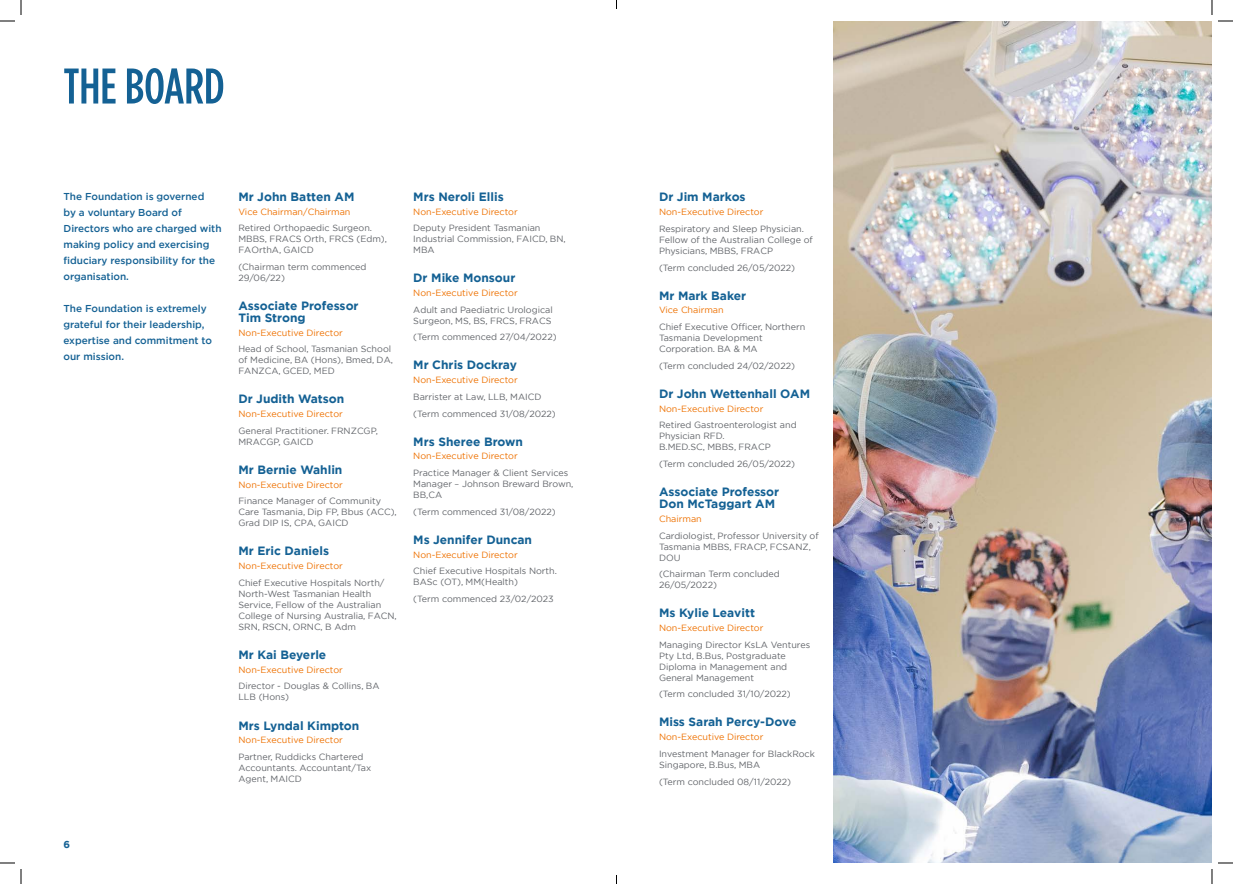
<style>
.page{position:relative;width:1233px;height:884px;background:#fff}
.page>*{position:absolute;margin:0;border:0;box-sizing:border-box;transform-origin:0 0}
.t1{font:500 50px "Gotham Condensed";color:#146194}
.The_Board_Name{font:700 12px/12px "Gotham";color:#146194}
.Hightlight_Blue{font:500 10px/16px "Gotham";color:#146194}
.t2{font:700 10px "Gotham";color:#146194}
.The_board_Body{font:9px/11px "Gotham";color:#62656a}
.The_board_Title{font:9px "Gotham";color:#ee7100}
</style>
<div class="page">
<img style="left:834px;top:21px;width:378px;height:842px">
<svg style="left:1218px;top:20px;width:15px;height:2px"></svg>
<svg style="left:1218px;top:862px;width:15px;height:2px"></svg>
<svg style="left:0;top:0;width:22px;height:22px"></svg>
<svg style="left:0;top:862px;width:22px;height:22px"></svg>
<svg style="left:1211px;top:0;width:1px;height:15px"></svg>
<svg style="left:1211px;top:869px;width:1px;height:15px"></svg>
<h3 class="t1" style="left:64px;top:57px;width:163px">THE BOARD</h3>
<p class="Hightlight_Blue" style="left:64px;top:188px;width:159px">The Foundation is governed<br>by a voluntary Board of<br>Directors who are charged with making policy and exercising fiduciary responsibility for the organisation.</p>
<p class="Hightlight_Blue" style="left:64px;top:300px;width:150px">The Foundation is extremely grateful for their leadership, expertise and commitment to our mission.</p>
<p class="The_Board_Name" style="left:238px;top:190px;width:118px">Mr John Batten AM</p>
<p class="The_board_Title" style="left:238px;top:206px;width:113px">Vice Chairman/Chairman</p>
<p class="The_board_Body" style="left:238px;top:222px;width:150px">Retired Orthopaedic Surgeon.<br>MBBS, FRACS Orth, FRCS (Edm),<br>FAOrthA, GAICD</p>
<p class="The_board_Body" style="left:238px;top:261px;width:130px">(Chairman term commenced<br>29/06/22)</p>
<p class="The_Board_Name" style="left:238px;top:300px;width:122px">Associate Professor<br>Tim Strong</p>
<p class="The_board_Title" style="left:238px;top:327px;width:106px">Non-Executive Director</p>
<p class="The_board_Body" style="left:238px;top:343px;width:156px">Head of School, Tasmanian School of Medicine, BA (Hons), Bmed, DA,<br>FANZCA, GCED, MED</p>
<p class="The_Board_Name" style="left:238px;top:393px;width:107px">Dr Judith Watson</p>
<p class="The_board_Title" style="left:238px;top:408px;width:106px">Non-Executive Director</p>
<p class="The_board_Body" style="left:238px;top:425px;width:141px">General Practitioner. FRNZCGP,<br>MRACGP, GAICD</p>
<p class="The_Board_Name" style="left:238px;top:464px;width:105px">Mr Bernie Wahlin</p>
<p class="The_board_Title" style="left:238px;top:479px;width:106px">Non-Executive Director</p>
<p class="The_board_Body" style="left:238px;top:496px;width:160px">Finance Manager of Community<br>Care Tasmania, Dip FP, Bbus (ACC),<br>Grad DIP IS, CPA, GAICD</p>
<p class="The_Board_Name" style="left:238px;top:545px;width:92px">Mr Eric Daniels</p>
<p class="The_board_Title" style="left:238px;top:560px;width:106px">Non-Executive Director</p>
<p class="The_board_Body" style="left:238px;top:577px;width:160px">Chief Executive Hospitals North/<br>North-West Tasmanian Health<br>Service, Fellow of the Australian<br>College of Nursing Australia, FACN,<br>SRN, RSCN, ORNC, B Adm</p>
<p class="The_Board_Name" style="left:238px;top:649px;width:89px">Mr Kai Beyerle</p>
<p class="The_board_Title" style="left:238px;top:664px;width:106px">Non-Executive Director</p>
<p class="The_board_Body" style="left:238px;top:681px;width:143px">Director - Douglas &amp; Collins, BA<br>LLB (Hons)</p>
<p class="The_Board_Name" style="left:238px;top:719px;width:122px">Mrs Lyndal Kimpton</p>
<p class="The_board_Title" style="left:238px;top:734px;width:106px">Non-Executive Director</p>
<p class="The_board_Body" style="left:238px;top:751px;width:134px">Partner, Ruddicks Chartered<br>Accountants. Accountant/Tax<br>Agent, MAICD</p>
<p class="The_Board_Name" style="left:413px;top:190px;width:92px">Mrs Neroli Ellis</p>
<p class="The_board_Title" style="left:413px;top:206px;width:106px">Non-Executive Director</p>
<p class="The_board_Body" style="left:413px;top:222px;width:154px">Deputy President Tasmanian<br>Industrial Commission, FAICD, BN,<br>MBA</p>
<p class="The_Board_Name" style="left:413px;top:272px;width:104px">Dr Mike Monsour</p>
<p class="The_board_Title" style="left:413px;top:287px;width:106px">Non-Executive Director</p>
<p class="The_board_Body" style="left:413px;top:304px;width:141px">Adult and Paediatric Urological<br>Surgeon, MS, BS, FRCS, FRACS</p>
<p class="The_board_Body" style="left:413px;top:331px;width:145px">(Term commenced 27/04/2022)</p>
<p class="The_Board_Name" style="left:413px;top:359px;width:105px">Mr Chris Dockray</p>
<p class="The_board_Title" style="left:413px;top:374px;width:106px">Non-Executive Director</p>
<p class="The_board_Body" style="left:413px;top:391px;width:130px">Barrister at Law, LLB, MAICD</p>
<p class="The_board_Body" style="left:413px;top:408px;width:144px">(Term commenced 31/08/2022)</p>
<p class="The_Board_Name" style="left:413px;top:435px;width:111px">Mrs Sheree Brown</p>
<p class="The_board_Title" style="left:413px;top:450px;width:106px">Non-Executive Director</p>
<p class="The_board_Body" style="left:413px;top:467px;width:162px">Practice Manager &amp; Client Services<br>Manager – Johnson Breward Brown,<br>BB,CA</p>
<p class="The_board_Body" style="left:413px;top:506px;width:144px">(Term commenced 31/08/2022)</p>
<p class="The_Board_Name" style="left:413px;top:533px;width:120px">Ms Jennifer Duncan</p>
<p class="The_board_Title" style="left:413px;top:549px;width:106px">Non-Executive Director</p>
<p class="The_board_Body" style="left:413px;top:565px;width:145px">Chief Executive Hospitals North.<br>BASc (OT), MM(Health)</p>
<p class="The_board_Body" style="left:413px;top:593px;width:142px">(Term commenced 23/02/2023</p>
<p class="t2" style="left:64px;top:838px;width:8px">6</p>
<p class="The_Board_Name" style="left:659px;top:191px;width:88px">Dr Jim Markos</p>
<p class="The_board_Title" style="left:659px;top:206px;width:106px">Non-Executive Director</p>
<p class="The_board_Body" style="left:659px;top:223px;width:155px">Respiratory and Sleep Physician.<br>Fellow of the Australian College of<br>Physicians, MBBS, FRACP</p>
<p class="The_board_Body" style="left:659px;top:262px;width:138px">(Term concluded 26/05/2022)</p>
<p class="The_Board_Name" style="left:659px;top:289px;width:89px">Mr Mark Baker</p>
<p class="The_board_Title" style="left:659px;top:305px;width:66px">Vice Chairman</p>
<p class="The_board_Body" style="left:659px;top:321px;width:148px">Chief Executive Officer, Northern<br>Tasmania Development<br>Corporation. BA &amp; MA</p>
<p class="The_board_Body" style="left:659px;top:360px;width:137px">(Term concluded 24/02/2022)</p>
<p class="The_Board_Name" style="left:659px;top:387px;width:153px">Dr John Wettenhall OAM</p>
<p class="The_board_Title" style="left:659px;top:403px;width:106px">Non-Executive Director</p>
<p class="The_board_Body" style="left:659px;top:419px;width:139px">Retired Gastroenterologist and<br>Physician RFD.<br>B.MED.SC, MBBS, FRACP</p>
<p class="The_board_Body" style="left:659px;top:458px;width:138px">(Term concluded 26/05/2022)</p>
<p class="The_Board_Name" style="left:659px;top:486px;width:122px">Associate Professor<br>Don McTaggart AM</p>
<p class="The_board_Title" style="left:659px;top:513px;width:44px">Chairman</p>
<p class="The_board_Body" style="left:659px;top:530px;width:161px">Cardiologist, Professor University of<br>Tasmania MBBS, FRACP, FCSANZ,<br>DOU</p>
<p class="The_board_Body" style="left:659px;top:568px;width:122px">(Chairman Term concluded<br>26/05/2022)</p>
<p class="The_Board_Name" style="left:659px;top:607px;width:97px">Ms Kylie Leavitt</p>
<p class="The_board_Title" style="left:659px;top:622px;width:106px">Non-Executive Director</p>
<p class="The_board_Body" style="left:659px;top:639px;width:153px">Managing Director KsLA Ventures<br>Pty Ltd, B.Bus, Postgraduate<br>Diploma in Management and<br>General Management</p>
<p class="The_board_Body" style="left:659px;top:688px;width:133px">(Term concluded 31/10/2022)</p>
<p class="The_Board_Name" style="left:659px;top:716px;width:139px">Miss Sarah Percy-Dove</p>
<p class="The_board_Title" style="left:659px;top:731px;width:106px">Non-Executive Director</p>
<p class="The_board_Body" style="left:659px;top:748px;width:157px">Investment Manager for BlackRock<br>Singapore, B.Bus, MBA</p>
<p class="The_board_Body" style="left:659px;top:776px;width:134px">(Term concluded 08/11/2022)</p>
</div>
